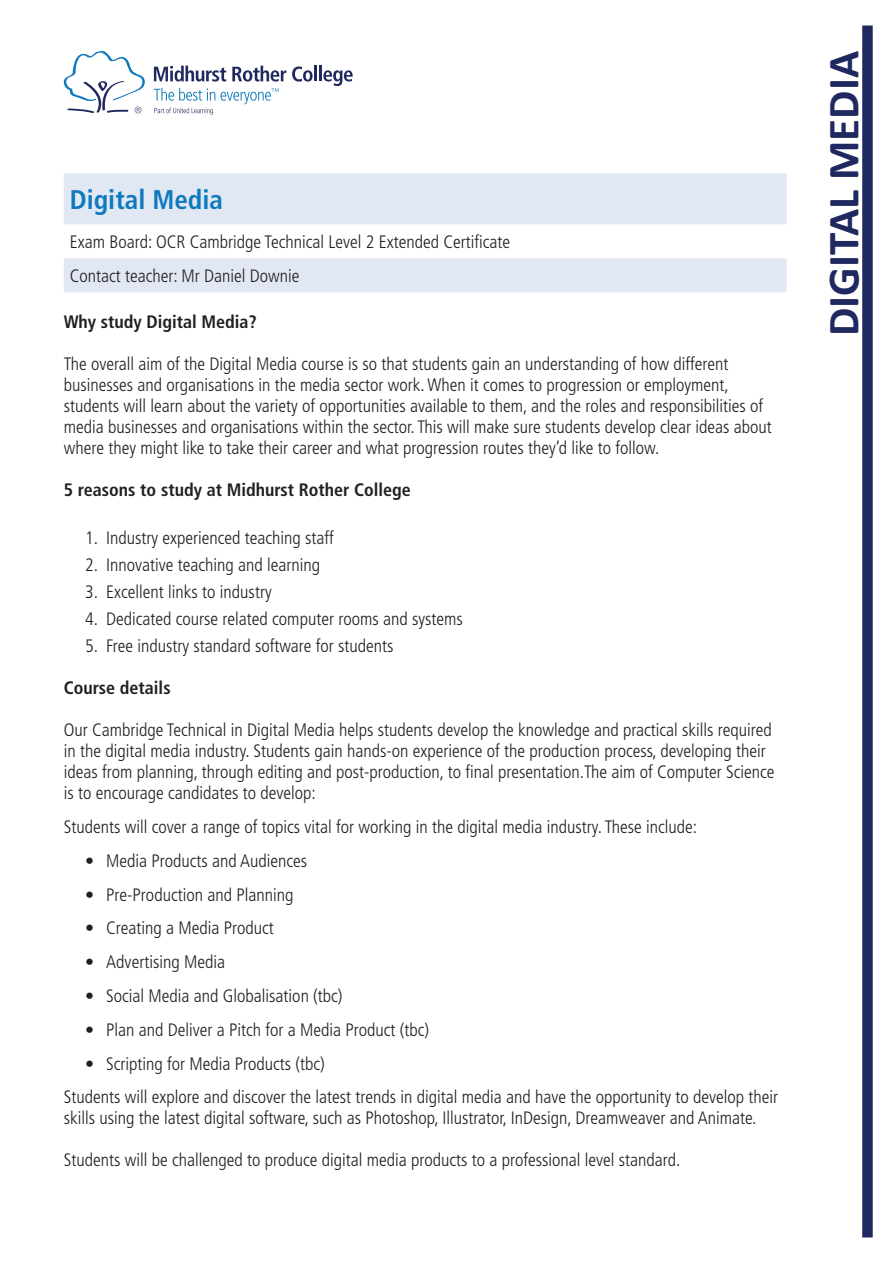
<style>
.page{position:relative;width:893px;height:1263px;background:#fff}
.page>*{position:absolute;margin:0;border:0;box-sizing:border-box;transform-origin:0 0}
.t1{font:700 45px "Calibri";color:#20295f}
.t2{font:700 condensed 27px "Frutiger LT Std";color:#0e7abd}
.t3{font:300 condensed 18px/21px "Frutiger LT Std";color:#231f20}
.t4{font:700 condensed 18px "Frutiger LT Std";color:#231f20}
</style>
<div class="page">
<div style="left:862px;top:26px;width:11px;height:1211px;background:#20295f"></div>
<svg style="left:64px;top:51px;width:81px;height:62px"></svg>
<svg style="left:154px;top:66px;width:72px;height:16px"></svg>
<svg style="left:232px;top:66px;width:54px;height:16px"></svg>
<svg style="left:292px;top:66px;width:21px;height:16px"></svg>
<hr style="left:314px;top:66px;width:3px;height:15px;background:#20295f">
<hr style="left:319px;top:66px;width:3px;height:15px;background:#20295f">
<svg style="left:323px;top:70px;width:30px;height:16px"></svg>
<svg style="left:154px;top:88px;width:125px;height:27px"></svg>
<svg style="left:64px;top:173px;width:723px;height:119px;fill:#e1e8f4"></svg>
<p class="t2" style="left:70px;top:184px;width:155px">Digital Media</p>
<p class="t3" style="left:70px;top:232px;width:442px">Exam Board: OCR Cambridge Technical Level 2 Extended Certificate</p>
<p class="t3" style="left:70px;top:266px;width:231px">Contact teacher: Mr Daniel Downie</p>
<p class="t4" style="left:64px;top:311px;width:195px">Why study Digital Media?</p>
<p class="t3" style="left:64px;top:354px;width:710px">The overall aim of the Digital Media course is so that students gain an understanding of how different businesses and organisations in the media sector work. When it comes to progression or employment, students will learn about the variety of opportunities available to them, and the roles and responsibilities of media businesses and organisations within the sector. This will make sure students develop clear ideas about where they might like to take their career and what progression routes they’d like to follow.</p>
<p class="t4" style="left:64px;top:479px;width:349px">5 reasons to study at Midhurst Rother College</p>
<p class="t3" style="left:85px;top:528px;width:250px">1. Industry experienced teaching staff</p>
<p class="t3" style="left:85px;top:555px;width:236px">2. Innovative teaching and learning</p>
<p class="t3" style="left:85px;top:582px;width:188px">3. Excellent links to industry</p>
<p class="t3" style="left:85px;top:609px;width:379px">4. Dedicated course related computer rooms and systems</p>
<p class="t3" style="left:85px;top:636px;width:310px">5. Free industry standard software for students</p>
<p class="t4" style="left:64px;top:677px;width:108px">Course details</p>
<p class="t3" style="left:64px;top:720px;width:712px">Our Cambridge Technical in Digital Media helps students develop the knowledge and practical skills required in the digital media industry. Students gain hands-on experience of the production process, developing their ideas from planning, through editing and post-production, to final presentation.The aim of Computer Science is to encourage candidates to develop:</p>
<p class="t3" style="left:64px;top:817px;width:635px">Students will cover a range of topics vital for working in the digital media industry. These include:</p>
<p class="t3" style="left:85px;top:850px;width:224px">• Media Products and Audiences</p>
<p class="t3" style="left:85px;top:884px;width:210px">• Pre-Production and Planning</p>
<p class="t3" style="left:85px;top:918px;width:190px">• Creating a Media Product</p>
<p class="t3" style="left:85px;top:952px;width:141px">• Advertising Media</p>
<p class="t3" style="left:85px;top:985px;width:259px">• Social Media and Globalisation (tbc)</p>
<p class="t3" style="left:85px;top:1019px;width:346px">• Plan and Deliver a Pitch for a Media Product (tbc)</p>
<p class="t3" style="left:85px;top:1053px;width:241px">• Scripting for Media Products (tbc)</p>
<p class="t3" style="left:64px;top:1087px;width:716px">Students will explore and discover the latest trends in digital media and have the opportunity to develop their skills using the latest digital software, such as Photoshop, Illustrator, InDesign, Dreamweaver and Animate.</p>
<p class="t3" style="left:64px;top:1150px;width:618px">Students will be challenged to produce digital media products to a professional level standard.</p>
<p class="t1" style="left:812px;top:336px;width:287px;rotate:-90deg">DIGITAL MEDIA</p>
</div>
